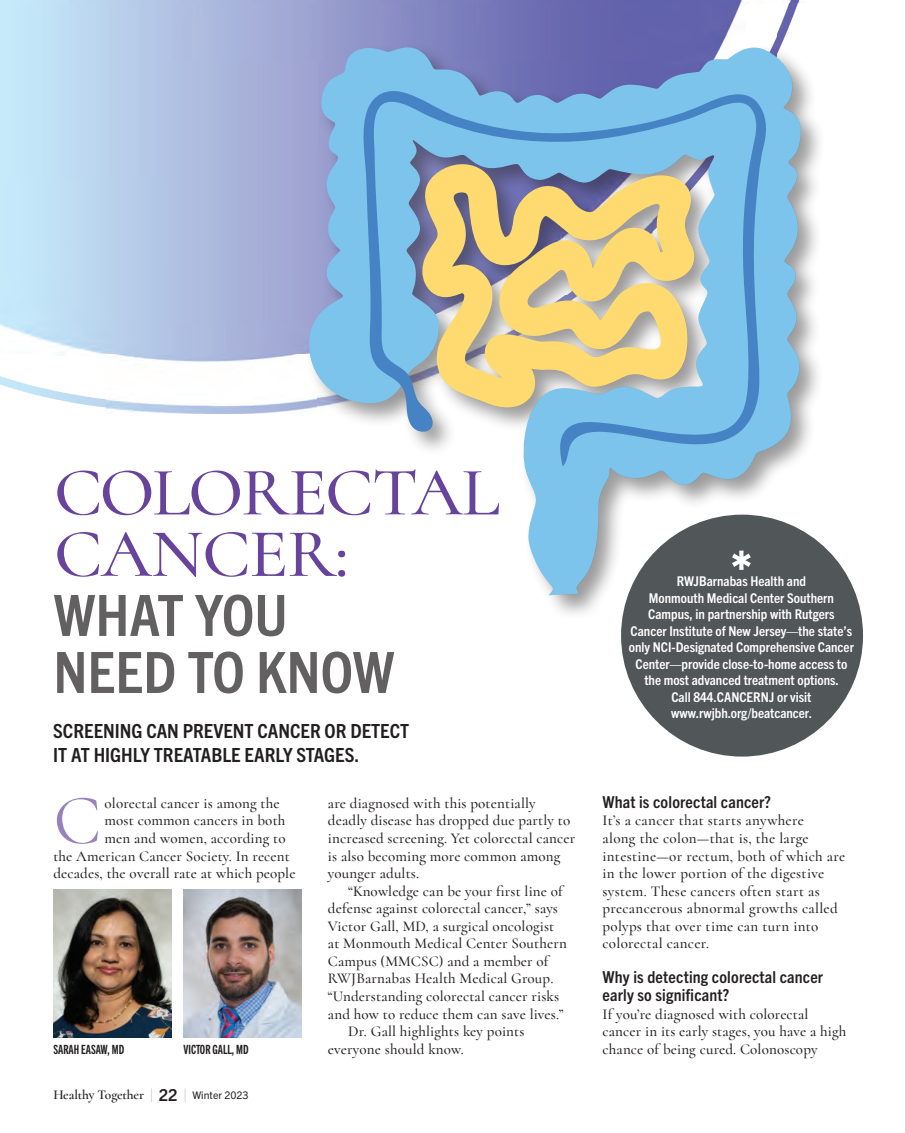
<style>
.page{position:relative;width:905px;height:1133px;background:#fff}
.page>*{position:absolute;margin:0;border:0;box-sizing:border-box;transform-origin:0 0}
.t1{font:71.1px "Cormorant";color:#9981bb}
.t2{font:500 69px/61.5px "Cormorant";letter-spacing:-.02em;color:#67439b;scale:1.05 1}
.t3{font:700 condensed 57px/57px "Trade Gothic Next LT Pro";color:#626061;scale:1.05 1}
.t4{font:700 condensed 19.5px/24px "Trade Gothic Next LT Pro";color:#231f20;scale:1.05 1}
.t5{font:700 condensed 16.5px/17.5px "Trade Gothic Next LT Pro";letter-spacing:.01em;color:#231f20;scale:1.05 1}
.t6{font:500 15px/17.5px "Cormorant";letter-spacing:.01em;color:#231f20}
.t7{font:700 condensed 13.5px/16.5px "Trade Gothic Next LT Pro";color:#fff;text-align:center;scale:1.05 1}
.t8{font:600 13.5px "Cormorant";letter-spacing:-.01em;color:#231f20}
.t9{font:12.75px "Trade Gothic Next LT Pro Bd Cm";color:#231f20}
.s1{font-family:"Trade Gothic Next LT Pro";font-weight:300;font-size:17.1px;color:#808285}
.s2{font-family:"Trade Gothic Next LT Pro";font-weight:700;font-size:16.5px}
.s3{font-family:"Trade Gothic Next LT Pro";font-weight:400;font-size:10.5px}
</style>
<div class="page">
<img style="left:0;top:0;width:800px;height:3px">
<img style="left:776px;top:3px;width:22px;height:40px">
<img style="left:166px;top:3px;width:575px;height:59px">
<img style="left:105px;top:354px;width:200px;height:59px">
<img style="left:0;top:376px;width:43px;height:21px">
<img style="left:43px;top:388px;width:62px;height:20px">
<img style="left:53px;top:890px;width:118px;height:147px">
<div style="left:621px;top:515px;width:242px;height:241px;background:#515659;border-radius:50%"></div>
<div style="left:305px;top:43px;width:521px;height:577px;background:#231f20;opacity:.45"></div>
<svg style="left:318px;top:62px;width:485px;height:533px"></svg>
<svg style="left:347px;top:43px;width:429px;height:19px;background:#7885c0"></svg>
<img style="left:745px;top:47px;width:31px;height:10px">
<svg style="left:359px;top:88px;width:409px;height:378px;background:#7fbde5"></svg>
<svg style="left:310px;top:154px;width:405px;height:279px;background:#b5c0af"></svg>
<img style="left:401px;top:386px;width:6px;height:27px">
<img style="left:184px;top:890px;width:117px;height:147px">
<h2 class="t2" style="left:54px;top:461px;width:427px">COLORECTAL<br>CANCER:</h2>
<h3 class="t3" style="left:53px;top:583px;width:326px">WHAT YOU<br>NEED TO KNOW</h3>
<h3 class="t4" style="left:53px;top:718px;width:340px">SCREENING CAN PREVENT CANCER OR DETECT<br>IT AT HIGHLY TREATABLE EARLY STAGES.</h3>
<h1 class="t1" style="left:53px;top:777px;width:49px">C</h1>
<p class="t6" style="left:105px;top:794px;width:176px">olorectal cancer is among the</p>
<p class="t6" style="left:105px;top:812px;width:182px">most common cancers in both</p>
<p class="t6" style="left:105px;top:829px;width:182px">men and women, according to</p>
<p class="t6" style="left:53px;top:847px;width:238px">the American Cancer Society. In recent</p>
<p class="t6" style="left:53px;top:864px;width:244px">decades, the overall rate at which people</p>
<p class="t9" style="left:53px;top:1040px;width:72px">SARAH EASAW, MD</p>
<p class="t9" style="left:184px;top:1040px;width:67px">VICTOR GALL, MD</p>
<p class="t8" style="left:53px;top:1086px;width:197px">Healthy Together <span class="s1">|</span> <span class="s2">22</span> <span class="s1">|</span> <span class="s3">Winter 2023</span></p>
<p class="t6" style="left:328px;top:794px;width:249px">are diagnosed with this potentially deadly disease has dropped due partly to increased screening. Yet colorectal cancer is also becoming more common among younger adults.</p>
<p class="t6" style="left:348px;top:882px;width:216px">“Knowledge can be your first line of</p>
<p class="t6" style="left:328px;top:899px;width:232px">defense against colorectal cancer,” says</p>
<p class="t6" style="left:328px;top:917px;width:228px">Victor Gall, MD, a surgical oncologist</p>
<p class="t6" style="left:328px;top:935px;width:240px">at Monmouth Medical Center Southern</p>
<p class="t6" style="left:328px;top:952px;width:222px">Campus (MMCSC) and a member of</p>
<p class="t6" style="left:328px;top:970px;width:227px">RWJBarnabas Health Medical Group.</p>
<p class="t6" style="left:328px;top:987px;width:233px">“Understanding colorectal cancer risks</p>
<p class="t6" style="left:328px;top:1005px;width:237px">and how to reduce them can save lives.”</p>
<p class="t6" style="left:348px;top:1022px;width:178px">Dr. Gall highlights key points</p>
<p class="t6" style="left:328px;top:1040px;width:137px">everyone should know.</p>
<p class="t7" style="left:629px;top:572px;width:216px">RWJBarnabas Health and<br>Monmouth Medical Center Southern Campus, in partnership with Rutgers Cancer Institute of New Jersey—the state’s only NCI-Designated Comprehensive Cancer Center—provide close-to-home access to the most advanced treatment options.<br>Call 844.CANCERNJ or visit www.rwjbh.org/beatcancer.</p>
<p class="t5" style="left:602px;top:792px;width:162px">What is colorectal cancer?</p>
<p class="t6" style="left:602px;top:812px;width:244px">It’s a cancer that starts anywhere<br>along the colon—that is, the large intestine—or rectum, both of which are in the lower portion of the digestive system. These cancers often start as precancerous abnormal growths called polyps that over time can turn into colorectal cancer.</p>
<p class="t5" style="left:602px;top:967px;width:212px">Why is detecting colorectal cancer early so significant?</p>
<p class="t6" style="left:602px;top:1005px;width:245px">If you’re diagnosed with colorectal cancer in its early stages, you have a high chance of being cured. Colonoscopy</p>
</div>
